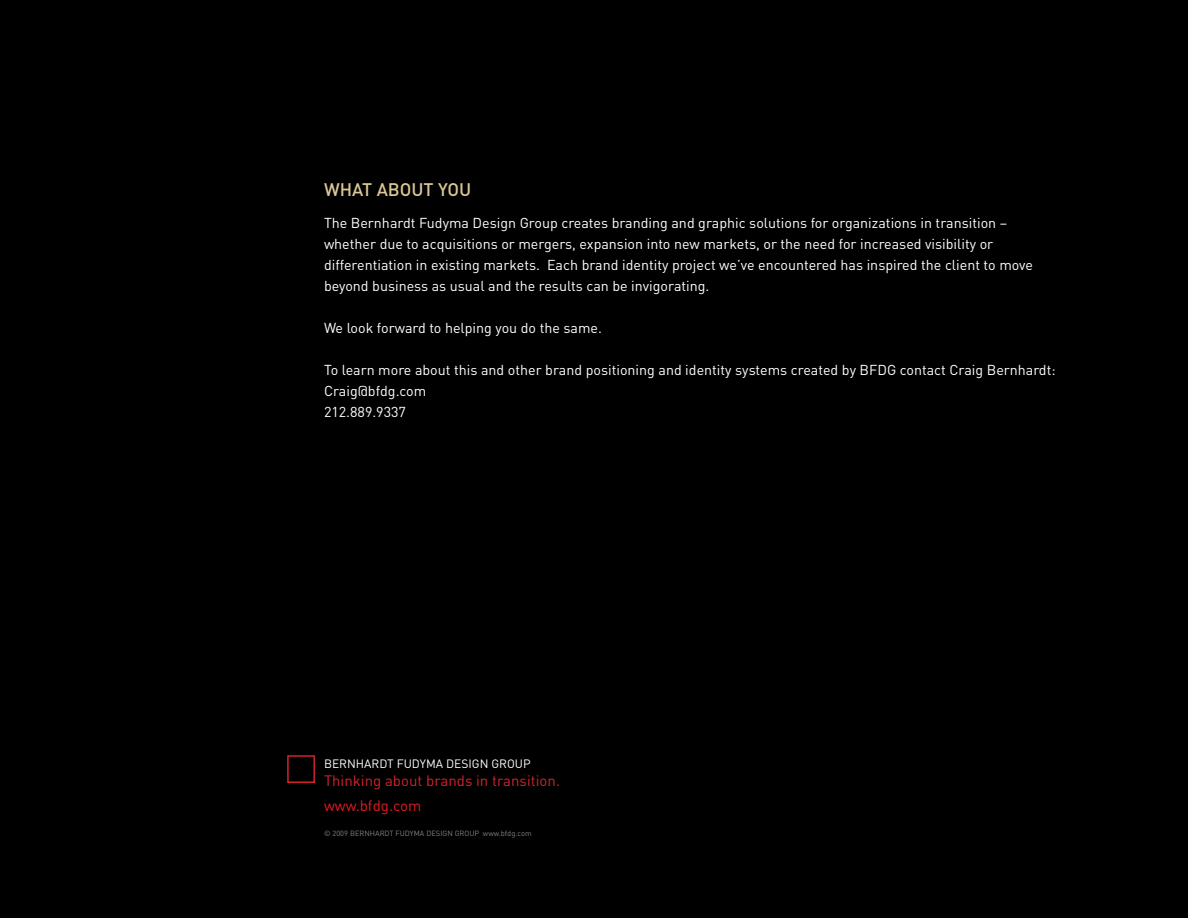
<style>
.page{position:relative;width:1188px;height:918px;background:#000}
.page>*{position:absolute;margin:0;border:0;box-sizing:border-box;transform-origin:0 0}
.t1{font:500 18px "DIN";color:#dac793}
.t2{font:15px "DIN";color:#d2232a}
.t3{font:15px "DIN";color:#e31b23}
.t4{font:14.25px/21px "DIN";color:#fff}
.t5{font:12px "DIN";color:#fff}
.t6{font:7.5px "DIN";color:#808285}
</style>
<div class="page">
<div style="left:287px;top:755px;width:28px;height:28px;border:2px solid #d2232a"></div>
<p class="t1" style="left:324px;top:178px;width:149px">WHAT ABOUT YOU</p>
<p class="t4" style="left:324px;top:212px;width:711px">The Bernhardt Fudyma Design Group creates branding and graphic solutions for organizations in transition – whether due to acquisitions or mergers, expansion into new markets, or the need for increased visibility or differentiation in existing markets. Each brand identity project we’ve encountered has inspired the client to move beyond business as usual and the results can be invigorating.</p>
<p class="t4" style="left:324px;top:317px;width:280px">We look forward to helping you do the same.</p>
<p class="t4" style="left:324px;top:359px;width:733px">To learn more about this and other brand positioning and identity systems created by BFDG contact Craig Bernhardt:<br>Craig@bfdg.com<br>212.889.9337</p>
<p class="t5" style="left:324px;top:756px;width:208px">BERNHARDT FUDYMA DESIGN GROUP</p>
<p class="t2" style="left:324px;top:771px;width:238px">Thinking about brands in transition.</p>
<p class="t3" style="left:324px;top:796px;width:99px">www.bfdg.com</p>
<p class="t6" style="left:324px;top:828px;width:209px">© 2009 BERNHARDT FUDYMA DESIGN GROUP www.bfdg.com</p>
</div>
